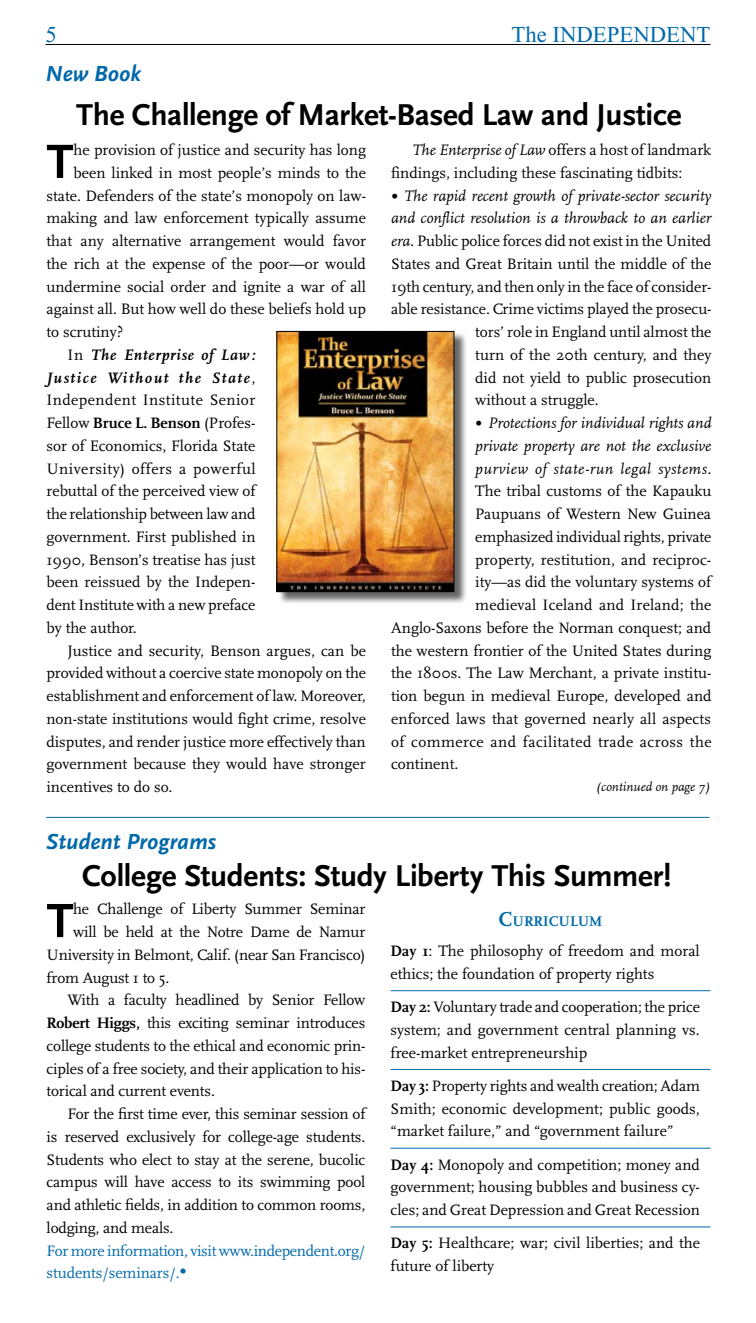
<style>
.page{position:relative;width:756px;height:1323px;background:#fff}
.page>*{position:absolute;margin:0;border:0;box-sizing:border-box;transform-origin:0 0}
.t1{font:700 50.23px "Scala Sans";color:#000}
.t2{font:700 31.5px "Scala Sans";letter-spacing:-.01em;color:#000}
.t3{font:italic 700 22.75px "Scala Sans";color:#0069aa}
.t4{font:22.75px "Times New Roman";color:#0069aa}
.t5{font:15.75px/22.8px "Scala";color:#000;text-align:justify}
.t6{font:italic 15.75px/22.8px "Scala";color:#000;text-align:justify}
.t7{font:15.75px/22.8px "Scala";letter-spacing:-.02em;color:#0069aa}
.t8{font:italic 700 15.75px/22.8px "Scala OT";letter-spacing:.095em;color:#000;text-align:right}
.t9{font:15.75px "Scala";letter-spacing:.025em;color:#000}
.t10{font:700 14.7px "Scala";color:#0069aa}
.t11{font:italic 13.12px "Scala";color:#000}
.s1{font-family:"Scala";font-weight:400;font-style:normal}
.s2{font-weight:700}
.s3{font-style:italic}
.s4{font-style:normal;font-size:21px}
.s5{font-family:"Times New Roman";font-size:21px}
.s6{font-size:21px}
</style>
<div class="page">
<hr style="left:45px;top:44px;width:666px;height:1px;background:#000">
<hr style="left:46px;top:817px;width:663px;height:1px;background:#0069aa">
<div style="left:278px;top:332px;width:189px;height:272px;background:#000;opacity:.6"></div>
<img style="left:279px;top:333px;width:173px;height:257px">
<div style="left:277px;top:331px;width:177px;height:261px;border:1px solid #000"></div>
<hr style="left:391px;top:990px;width:319px;height:1px;background:#0069aa">
<hr style="left:391px;top:1069px;width:319px;height:1px;background:#0069aa">
<hr style="left:391px;top:1148px;width:319px;height:1px;background:#0069aa">
<hr style="left:391px;top:1227px;width:319px;height:1px;background:#0069aa">
<h3 class="t4" style="left:45px;top:22px;width:13px">5</h3>
<h3 class="t4" style="left:511px;top:22px;width:201px">The INDEPENDENT</h3>
<h3 class="t3" style="left:46px;top:62px;width:97px">New Book</h3>
<h2 class="t2" style="left:76px;top:97px;width:607px">The Challenge of Market-Based Law and Justice</h2>
<h1 class="t1" style="left:46px;top:135px;width:29px">T</h1>
<p class="t5" style="left:74px;top:139px;width:294px">he provision of justice and security has long</p>
<p class="t5" style="left:74px;top:162px;width:294px">been linked in most people’s minds to the</p>
<p class="t5" style="left:46px;top:184px;width:321px">state. Defenders of the state’s monopoly on law-</p>
<p class="t5" style="left:46px;top:207px;width:321px">making and law enforcement typically assume</p>
<p class="t5" style="left:46px;top:230px;width:321px">that any alternative arrangement would favor</p>
<p class="t5" style="left:46px;top:253px;width:321px">the rich at the expense of the poor—or would</p>
<p class="t5" style="left:46px;top:275px;width:321px">undermine social order and ignite a war of all</p>
<p class="t5" style="left:46px;top:298px;width:321px">against all. But how well do these beliefs hold up</p>
<p class="t5" style="left:46px;top:321px;width:78px">to scrutiny?</p>
<p class="t8" style="left:46px;top:344px;width:211px"><span class="s1">In</span> The Enterprise of Law:<br>Justice Without the State<span class="s1">,</span></p>
<p class="t5" style="left:46px;top:389px;width:211px">Independent Institute Senior Fellow <span class="s2">Bruce L. Benson</span> (Profes&shy;sor of Economics, Florida State University) offers a powerful rebuttal of the perceived view of the relationship between law and government. First published in 1990, Benson’s treatise has just been reissued by the Indepen&shy;dent Institute with a new preface by the author.</p>
<p class="t5" style="left:46px;top:639px;width:321px;text-indent:21px">Justice and security, Benson argues, can be provided without a coercive state monopoly on the establishment and enforcement of law. Moreover, non-state institutions would fight crime, resolve disputes, and render justice more effectively than government because they would have stronger incentives to do so.</p>
<h3 class="t3" style="left:46px;top:830px;width:171px">Student Programs</h3>
<p class="t5" style="left:391px;top:139px;width:322px;text-indent:21px"><span class="s3">The Enterprise of Law</span> offers a host of landmark findings, including these fascinating tidbits:</p>
<p class="t6" style="left:391px;top:185px;width:322px"><span class="s4">•</span> The rapid recent growth of private-sector security</p>
<p class="t6" style="left:391px;top:207px;width:322px">and conflict resolution is a throwback to an earlier</p>
<p class="t5" style="left:391px;top:230px;width:322px"><span class="s3">era.</span> Public police forces did not exist in the United</p>
<p class="t5" style="left:391px;top:253px;width:322px">States and Great Britain until the middle of the</p>
<p class="t5" style="left:391px;top:275px;width:322px">19th century, and then only in the face of consider-</p>
<p class="t5" style="left:391px;top:298px;width:322px">able resistance. Crime victims played the prosecu-</p>
<p class="t5" style="left:475px;top:321px;width:238px">tors’ role in England until almost the</p>
<p class="t5" style="left:475px;top:344px;width:238px">turn of the 20th century, and they</p>
<p class="t5" style="left:475px;top:366px;width:237px">did not yield to public prosecution</p>
<p class="t5" style="left:475px;top:389px;width:125px">without a struggle.</p>
<p class="t6" style="left:475px;top:412px;width:238px"><span class="s4">•</span> Protections for individual rights and private property are not the exclusive purview of state-run legal systems.</p>
<p class="t5" style="left:475px;top:480px;width:238px">The tribal customs of the Kapauku</p>
<p class="t5" style="left:475px;top:503px;width:237px">Paupuans of Western New Guinea</p>
<p class="t5" style="left:475px;top:526px;width:238px">emphasized individual rights, private</p>
<p class="t5" style="left:475px;top:548px;width:237px">property, restitution, and reciproc-</p>
<p class="t5" style="left:475px;top:571px;width:238px">ity—as did the voluntary systems of</p>
<p class="t5" style="left:475px;top:594px;width:238px">medieval Iceland and Ireland; the</p>
<p class="t5" style="left:391px;top:617px;width:322px">Anglo-Saxons before the Norman conquest; and</p>
<p class="t5" style="left:391px;top:639px;width:322px">the western frontier of the United States during</p>
<p class="t5" style="left:391px;top:662px;width:322px">the 1800s. The Law Merchant, a private institu-</p>
<p class="t5" style="left:391px;top:685px;width:322px">tion begun in medieval Europe, developed and</p>
<p class="t5" style="left:391px;top:708px;width:321px">enforced laws that governed nearly all aspects</p>
<p class="t9" style="left:391px;top:733px;width:322px">of commerce and facilitated trade across the</p>
<p class="t5" style="left:391px;top:753px;width:69px">continent.</p>
<p class="t11" style="left:596px;top:780px;width:116px">(continued on page 7)</p>
<h2 class="t2" style="left:82px;top:858px;width:591px">College Students: Study Liberty This Summer!</h2>
<h1 class="t1" style="left:47px;top:894px;width:29px">T</h1>
<p class="t5" style="left:73px;top:898px;width:294px">he Challenge of Liberty Summer Seminar</p>
<p class="t5" style="left:73px;top:921px;width:294px">will be held at the Notre Dame de Namur</p>
<p class="t5" style="left:47px;top:944px;width:320px">University in Belmont, Calif. (near San Francisco)</p>
<p class="t5" style="left:47px;top:966px;width:124px">from August 1 to 5.</p>
<p class="t5" style="left:68px;top:989px;width:299px">With a faculty headlined by Senior Fellow</p>
<p class="t5" style="left:47px;top:1012px;width:320px"><span class="s2">Robert Higgs,</span> this exciting seminar introduces</p>
<p class="t5" style="left:47px;top:1035px;width:320px">college students to the ethical and economic prin-</p>
<p class="t5" style="left:47px;top:1057px;width:320px">ciples of a free society, and their application to his-</p>
<p class="t5" style="left:47px;top:1080px;width:170px">torical and current events.</p>
<p class="t5" style="left:68px;top:1103px;width:299px">For the first time ever, this seminar session of</p>
<p class="t5" style="left:47px;top:1126px;width:320px">is reserved exclusively for college-age students.</p>
<p class="t5" style="left:47px;top:1148px;width:320px">Students who elect to stay at the serene, bucolic</p>
<p class="t5" style="left:47px;top:1171px;width:320px">campus will have access to its swimming pool</p>
<p class="t5" style="left:47px;top:1194px;width:320px">and athletic fields, in addition to common rooms,</p>
<p class="t5" style="left:47px;top:1217px;width:128px">lodging, and meals.</p>
<p class="t7" style="left:47px;top:1239px;width:320px">For more information, visit www.independent.org/ students/seminars/.<span class="s5">•</span></p>
<p class="t10" style="left:499px;top:913px;width:105px"><span class="s6">C</span>URRICULUM</p>
<p class="t5" style="left:391px;top:940px;width:311px"><span class="s2">Day 1</span>: The philosophy of freedom and moral ethics; the foundation of property rights</p>
<p class="t5" style="left:391px;top:996px;width:311px"><span class="s2">Day 2:</span> Voluntary trade and cooperation; the price system; and government central planning vs. free-market entrepreneurship</p>
<p class="t5" style="left:391px;top:1075px;width:311px"><span class="s2">Day 3:</span> Property rights and wealth creation; Adam Smith; economic development; public goods, “market failure,” and “government failure”</p>
<p class="t5" style="left:391px;top:1153px;width:311px"><span class="s2">Day 4:</span> Monopoly and competition; money and government; housing bubbles and business cy&shy;cles; and Great Depression and Great Recession</p>
<p class="t5" style="left:391px;top:1232px;width:311px"><span class="s2">Day 5:</span> Healthcare; war; civil liberties; and the future of liberty</p>
</div>
